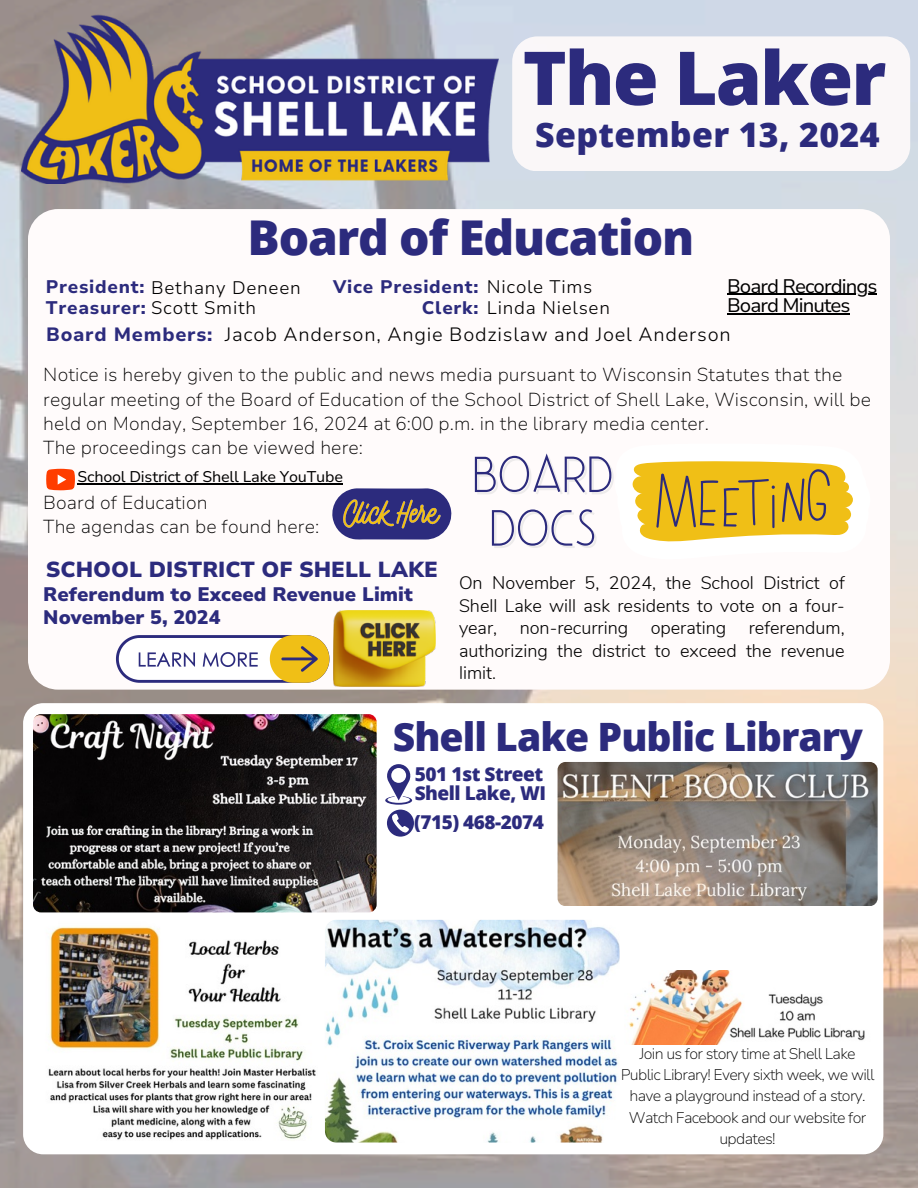
<style>
.page{position:relative;width:918px;height:1188px;background:#fff}
.page>*{position:absolute;margin:0;border:0;box-sizing:border-box;transform-origin:0 0}
.t1{font:800 74.4px "Open Sans";letter-spacing:-.025em;color:#2c2b7d}
.t2{font:54px/53.7px "Beauty Salon Sans";color:#2c2b7d;text-align:center}
.t3{font:800 48px "Open Sans";letter-spacing:-.025em;color:#2c2b7d}
.t4{font:800 39.15px "Open Sans";letter-spacing:-.025em;color:#2c2b7d}
.t5{font:800 33.9px "Open Sans";letter-spacing:.01em;color:#2c2b7d}
.t6{font:900 21.75px "Nunito Sans 10 pt";color:#2c2b7d}
.t7{font:19.65px/19.5px "Nunito Sans 10 pt";letter-spacing:-.05em;color:#000}
.t8{font:900 19.5px/23.7px "Nunito Sans 10 pt";color:#2c2b7d}
.t9{font:300 19.2px "Nunito Sans 10 pt";letter-spacing:.04em;color:#000}
.t10{font:800 19.05px/20px "Open Sans";letter-spacing:-.025em;color:#2c2b7d}
.t11{font:200 18.75px/24.5px "Nunito Sans 10 pt";letter-spacing:.005em;color:#000}
.t12{font:300 18.15px/19.6px "Nunito Sans 10 pt";letter-spacing:.04em;color:#000}
.t13{font:800 18.15px/20.2px "Nunito Sans 10 pt";letter-spacing:.04em;color:#2c2b7d;text-align:right}
.t14{font:300 18px/22.5px "Nunito";color:#000;text-align:justify}
.t15{font:200 15.45px/21.3px "Nunito Sans 10 pt";letter-spacing:-.045em;color:#000;text-align:center}
.t16{font:15.45px "Nunito Sans 10 pt";letter-spacing:-.015em;color:#000}
.s1{font-weight:800;color:#2c2b7d}
</style>
<div class="page">
<img style="left:0;top:0;width:918px;height:1188px">
<img style="left:21px;top:14px;width:477px;height:170px">
<div style="left:512px;top:36px;width:398px;height:135px;background:#fffbfb;border-radius:25px"></div>
<div style="left:23px;top:703px;width:860px;height:451px;background:#fff;border-radius:20px"></div>
<svg style="left:385px;top:764px;width:29px;height:73px"></svg>
<img style="left:48px;top:926px;width:268px;height:214px">
<img style="left:325px;top:920px;width:295px;height:223px;border-radius:11px">
<img style="left:33px;top:714px;width:343px;height:198px;border-radius:8px">
<img style="left:558px;top:762px;width:320px;height:144px;border-radius:8px">
<img style="left:628px;top:970px;width:237px;height:74px">
<div style="left:28px;top:209px;width:862px;height:481px;background:#fffbfb;border-radius:30px"></div>
<hr style="left:77px;top:483px;width:266px;height:1px;background:#000">
<svg style="left:46px;top:469px;width:29px;height:21px"></svg>
<svg style="left:632px;top:461px;width:221px;height:81px;background:#e0ba3c"></svg>
<svg style="left:332px;top:488px;width:120px;height:52px;background:#605981"></svg>
<svg style="left:116px;top:635px;width:213px;height:47px"></svg>
<img style="left:333px;top:611px;width:103px;height:75px">
<hr style="left:727px;top:294px;width:149px;height:1px;background:#000">
<hr style="left:727px;top:313px;width:123px;height:1px;background:#000">
<h1 class="t1" style="left:523px;top:25px;width:365px">The Laker</h1>
<h3 class="t5" style="left:535px;top:111px;width:346px">September 13, 2024</h3>
<h3 class="t3" style="left:248px;top:204px;width:448px">Board of Education</h3>
<p class="t12" style="left:46px;top:278px;width:256px"><span class="s1">President:</span> Bethany Deneen<br><span class="s1">Treasurer:</span> Scott Smith</p>
<p class="t13" style="left:333px;top:277px;width:147px">Vice President:<br>Clerk:</p>
<p class="t12" style="left:487px;top:277px;width:125px;line-height:20.2px">Nicole Tims<br>Linda Nielsen</p>
<p class="t9" style="left:46px;top:322px;width:686px"><span class="s1">Board Members:</span> Jacob Anderson, Angie Bodzislaw and Joel Anderson</p>
<p class="t7" style="left:727px;top:276px;width:152px">Board Recordings<br>Board Minutes</p>
<p class="t11" style="left:43px;top:363px;width:829px">Notice is hereby given to the public and news media pursuant to Wisconsin Statutes that the regular meeting of the Board of Education of the School District of Shell Lake, Wisconsin, will be held on Monday, September 16, 2024 at 6:00 p.m. in the library media center.<br>The proceedings can be viewed here:</p>
<p class="t11" style="left:43px;top:490px;width:277px">Board of Education<br>The agendas can be found here:</p>
<h2 class="t2" style="left:473px;top:447px;width:142px">BOARD<br>DOCS</h2>
<p class="t16" style="left:77px;top:467px;width:267px">School District of Shell Lake YouTube</p>
<p class="t6" style="left:46px;top:555px;width:394px">SCHOOL DISTRICT OF SHELL LAKE</p>
<p class="t8" style="left:43px;top:583px;width:371px">Referendum to Exceed Revenue Limit<br>November 5, 2024</p>
<p class="t14" style="left:459px;top:572px;width:387px">On November 5, 2024, the School District of Shell Lake will ask residents to vote on a four&shy;year, non-recurring operating referendum, authorizing the district to exceed the revenue limit.</p>
<h3 class="t4" style="left:393px;top:709px;width:472px">Shell Lake Public Library</h3>
<p class="t10" style="left:415px;top:763px;width:133px">501 1st Street<br>Shell Lake, WI</p>
<p class="t10" style="left:414px;top:812px;width:131px">(715) 468-2074</p>
<p class="t15" style="left:621px;top:1043px;width:255px">Join us for story time at Shell Lake<br>Public Library! Every sixth week, we will have a playground instead of a story.<br>Watch Facebook and our website for updates!</p>
</div>
